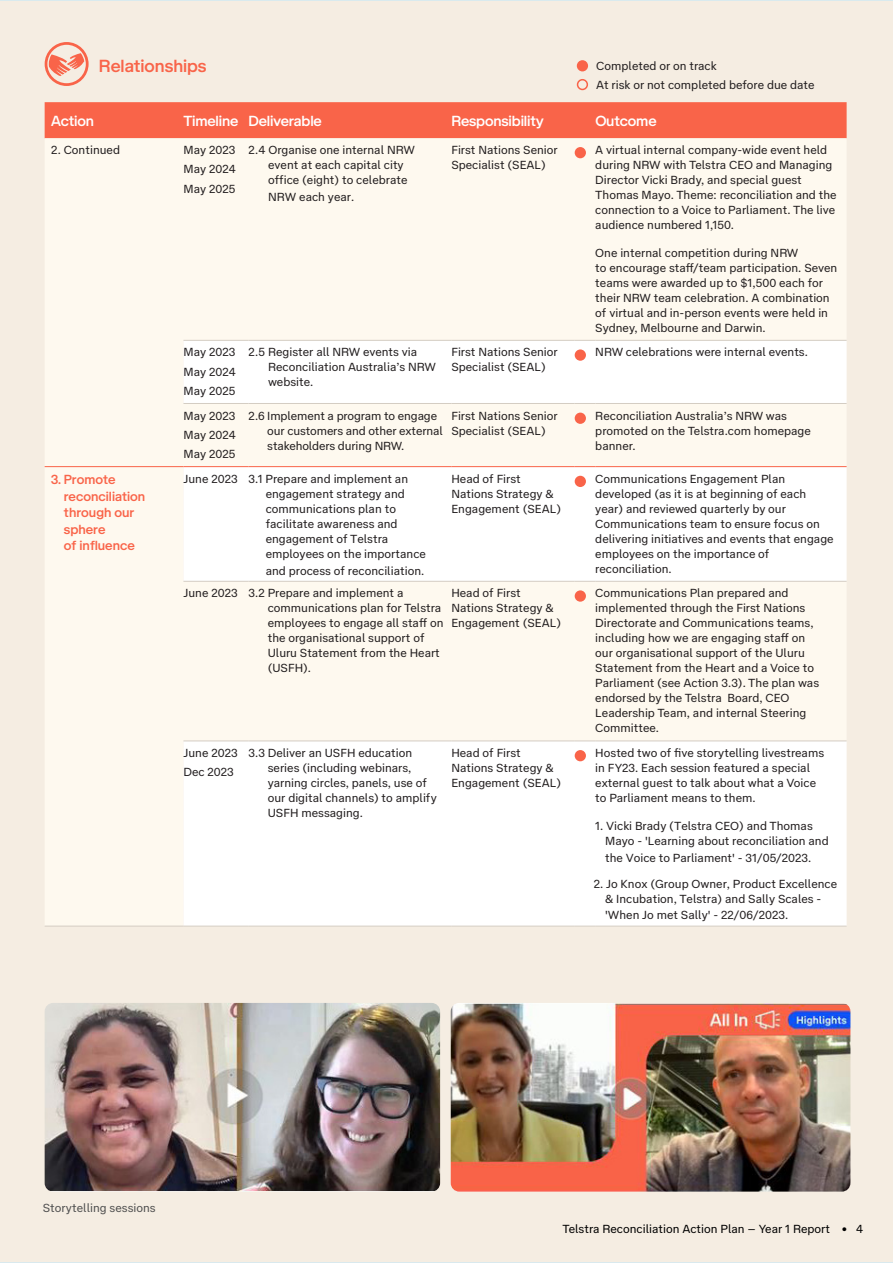
<style>
.page{position:relative;width:893px;height:1263px;background:#f5ede2}
.page>*{position:absolute;margin:0;border:0;box-sizing:border-box;transform-origin:0 0}
.t1{font:500 18px "Telstra Display";color:#f96449}
.t2{font:500 15px "Telstra Display";letter-spacing:-.01em;color:#fff}
.t3{font:500 13.5px/16.5px "Telstra Display";color:#f96449}
.t4{font:12px/15px "Telstra Text";color:#221e1f}
.t5{font:12px "Telstra Text";color:#000}
.t6{font:12px "Telstra Text";color:#505050}
</style>
<div class="page">
<div style="left:45px;top:102px;width:802px;height:36px;background:#f96449"></div>
<div style="left:45px;top:138px;width:802px;height:788px;background:#fef9ef"></div>
<svg style="left:183px;top:341px;width:664px;height:585px"></svg>
<hr style="left:183px;top:403px;width:66px;height:1px;background:#d4cdc3">
<hr style="left:249px;top:403px;width:202px;height:1px;background:#d4cdc3">
<hr style="left:451px;top:403px;width:124px;height:1px;background:#d4cdc3">
<svg style="left:575px;top:403px;width:20px;height:1px"></svg>
<hr style="left:595px;top:403px;width:252px;height:1px;background:#d4cdc3">
<hr style="left:183px;top:581px;width:66px;height:1px;background:#d4cdc3">
<hr style="left:249px;top:581px;width:202px;height:1px;background:#d4cdc3">
<hr style="left:451px;top:581px;width:124px;height:1px;background:#d4cdc3">
<svg style="left:575px;top:581px;width:20px;height:1px"></svg>
<hr style="left:595px;top:581px;width:252px;height:1px;background:#d4cdc3">
<hr style="left:183px;top:926px;width:66px;height:1px;background:#d4cdc3">
<hr style="left:249px;top:926px;width:202px;height:1px;background:#d4cdc3">
<hr style="left:451px;top:926px;width:124px;height:1px;background:#d4cdc3">
<svg style="left:575px;top:926px;width:20px;height:1px"></svg>
<hr style="left:595px;top:926px;width:252px;height:1px;background:#d4cdc3">
<hr style="left:183px;top:466px;width:66px;height:1px;background:#f96449">
<hr style="left:249px;top:466px;width:202px;height:1px;background:#f96449">
<hr style="left:451px;top:466px;width:124px;height:1px;background:#f96449">
<svg style="left:575px;top:466px;width:20px;height:1px"></svg>
<hr style="left:595px;top:466px;width:252px;height:1px;background:#f96449">
<hr style="left:45px;top:466px;width:138px;height:1px;background:#f96449">
<hr style="left:45px;top:926px;width:138px;height:1px;background:#d4cdc3">
<hr style="left:183px;top:340px;width:66px;height:1px;background:#d4cdc3">
<hr style="left:249px;top:340px;width:202px;height:1px;background:#d4cdc3">
<hr style="left:451px;top:340px;width:124px;height:1px;background:#d4cdc3">
<svg style="left:575px;top:340px;width:20px;height:1px"></svg>
<hr style="left:595px;top:340px;width:252px;height:1px;background:#d4cdc3">
<hr style="left:183px;top:740px;width:66px;height:1px;background:#d4cdc3">
<hr style="left:249px;top:740px;width:202px;height:1px;background:#d4cdc3">
<hr style="left:451px;top:740px;width:124px;height:1px;background:#d4cdc3">
<svg style="left:575px;top:740px;width:20px;height:1px"></svg>
<hr style="left:595px;top:740px;width:252px;height:1px;background:#d4cdc3">
<div style="left:575px;top:147px;width:11px;height:11px;background:#f96449;border-radius:50%"></div>
<div style="left:575px;top:349px;width:11px;height:12px;background:#f96449;border-radius:50%"></div>
<div style="left:575px;top:413px;width:11px;height:11px;background:#f96449;border-radius:50%"></div>
<div style="left:575px;top:476px;width:11px;height:11px;background:#f96449;border-radius:50%"></div>
<div style="left:575px;top:590px;width:11px;height:12px;background:#f96449;border-radius:50%"></div>
<div style="left:575px;top:750px;width:11px;height:11px;background:#f96449;border-radius:50%"></div>
<svg style="left:45px;top:42px;width:44px;height:44px"></svg>
<img style="left:45px;top:1003px;width:395px;height:188px">
<img style="left:451px;top:1003px;width:399px;height:188px">
<div style="left:577px;top:60px;width:11px;height:11px;background:#f96449;border-radius:50%"></div>
<div style="left:577px;top:79px;width:11px;height:11px;border:2px solid #f96449;border-radius:50%"></div>
<h1 class="t1" style="left:99px;top:53px;width:109px">Relationships</h1>
<p class="t4" style="left:596px;top:58px;width:122px">Completed or on track</p>
<p class="t4" style="left:596px;top:76px;width:220px">At risk or not completed before due date</p>
<p class="t2" style="left:51px;top:110px;width:45px">Action</p>
<p class="t2" style="left:183px;top:110px;width:56px">Timeline</p>
<p class="t2" style="left:249px;top:110px;width:75px">Deliverable</p>
<p class="t2" style="left:451px;top:110px;width:94px">Responsibility</p>
<p class="t2" style="left:595px;top:110px;width:63px">Outcome</p>
<p class="t4" style="left:51px;top:142px;width:71px">2. Continued</p>
<p class="t4" style="left:183px;top:140px;width:54px;line-height:19.2px;text-align:justify">May 2023<br>May 2024<br>May 2025</p>
<p class="t4" style="left:268px;top:142px;width:148px;text-indent:-19px">2.4 Organise one internal NRW event at each capital city office (eight) to celebrate</p>
<p class="t4" style="left:268px;top:188px;width:88px">NRW each year.</p>
<p class="t4" style="left:451px;top:142px;width:108px">First Nations Senior<br>Specialist (SEAL)</p>
<p class="t4" style="left:595px;top:142px;width:243px">A virtual internal company-wide event held during NRW with Telstra CEO and Managing Director Vicki Brady, and special guest Thomas Mayo. Theme: reconciliation and the connection to a Voice to Parliament. The live audience numbered 1,150.</p>
<p class="t4" style="left:595px;top:244px;width:243px">One internal competition during NRW<br>to encourage staff/team participation. Seven teams were awarded up to $1,500 each for their NRW team celebration. A combination of virtual and in-person events were held in Sydney, Melbourne and Darwin.</p>
<p class="t4" style="left:183px;top:342px;width:54px;line-height:19.2px;text-align:justify">May 2023<br>May 2024<br>May 2025</p>
<p class="t4" style="left:268px;top:344px;width:169px;text-indent:-20px">2.5 Register all NRW events via<br>Reconciliation Australia’s NRW website.</p>
<p class="t4" style="left:451px;top:344px;width:108px">First Nations Senior<br>Specialist (SEAL)</p>
<p class="t4" style="left:595px;top:344px;width:214px">NRW celebrations were internal events.</p>
<p class="t4" style="left:183px;top:405px;width:54px;line-height:19.2px;text-align:justify">May 2023<br>May 2024<br>May 2025</p>
<p class="t4" style="left:267px;top:407px;width:177px;text-indent:-19px">2.6 Implement a program to engage our customers and other external stakeholders during NRW.</p>
<p class="t4" style="left:451px;top:407px;width:108px">First Nations Senior<br>Specialist (SEAL)</p>
<p class="t4" style="left:595px;top:407px;width:217px">Reconciliation Australia’s NRW was promoted on the Telstra.com homepage banner.</p>
<p class="t3" style="left:64px;top:471px;width:83px;text-indent:-13px">3. Promote reconciliation through our sphere<br>of influence</p>
<p class="t4" style="left:183px;top:470px;width:56px">June 2023</p>
<p class="t4" style="left:266px;top:470px;width:162px;text-indent:-17px">3.1 Prepare and implement an engagement strategy and communications plan to facilitate awareness and engagement of Telstra employees on the importance</p>
<p class="t4" style="left:266px;top:562px;width:160px">and process of reconciliation.</p>
<p class="t4" style="left:451px;top:470px;width:111px">Head of First<br>Nations Strategy &amp;<br>Engagement (SEAL)</p>
<p class="t4" style="left:595px;top:470px;width:240px">Communications Engagement Plan developed (as it is at beginning of each year) and reviewed quarterly by our Communications team to ensure focus on delivering initiatives and events that engage employees on the importance of reconciliation.</p>
<p class="t4" style="left:183px;top:585px;width:56px">June 2023</p>
<p class="t4" style="left:268px;top:585px;width:177px;text-indent:-19px">3.2 Prepare and implement a communications plan for Telstra employees to engage all staff on the organisational support of<br>Uluru Statement from the Heart (USFH).</p>
<p class="t4" style="left:451px;top:585px;width:111px">Head of First<br>Nations Strategy &amp;<br>Engagement (SEAL)</p>
<p class="t4" style="left:595px;top:585px;width:225px">Communications Plan prepared and implemented through the First Nations Directorate and Communications teams, including how we are engaging staff on our organisational support of the Uluru Statement from the Heart and a Voice to Parliament (see Action 3.3). The plan was endorsed by the Telstra Board, CEO Leadership Team, and internal Steering Committee.</p>
<p class="t4" style="left:183px;top:743px;width:56px;line-height:19.2px">June 2023<br>Dec 2023</p>
<p class="t4" style="left:268px;top:745px;width:170px;text-indent:-19px">3.3 Deliver an USFH education series (including webinars, yarning circles, panels, use of our digital channels) to amplify<br>USFH messaging.</p>
<p class="t4" style="left:451px;top:745px;width:111px">Head of First<br>Nations Strategy &amp;<br>Engagement (SEAL)</p>
<p class="t4" style="left:595px;top:745px;width:230px">Hosted two of five storytelling livestreams in FY23. Each session featured a special external guest to talk about what a Voice to Parliament means to them.</p>
<p class="t4" style="left:605px;top:817px;width:225px;text-indent:-10px">1. Vicki Brady (Telstra CEO) and Thomas<br>Mayo - 'Learning about reconciliation and</p>
<p class="t4" style="left:605px;top:849px;width:208px">the Voice to Parliament' - 31/05/2023.</p>
<p class="t4" style="left:594px;top:875px;width:245px;text-align:center">2. Jo Knox (Group Owner, Product Excellence &amp; Incubation, Telstra) and Sally Scales -</p>
<p class="t4" style="left:605px;top:907px;width:185px">'When Jo met Sally' - 22/06/2023.</p>
<p class="t6" style="left:43px;top:1199px;width:114px">Storytelling sessions</p>
<p class="t5" style="left:562px;top:1220px;width:302px">Telstra Reconciliation Action Plan – Year 1 Report • 4</p>
</div>
